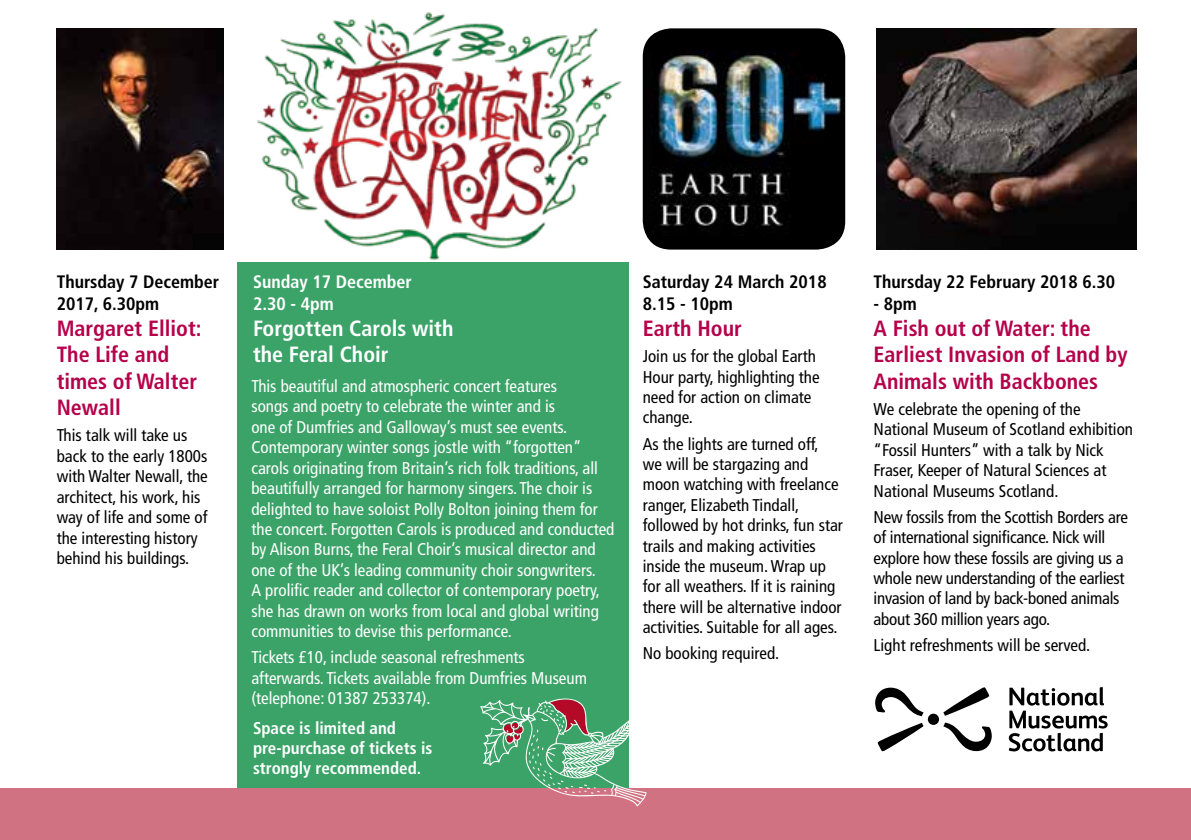
<style>
.page{position:relative;width:1191px;height:840px;background:#fff}
.page>*{position:absolute;margin:0;border:0;box-sizing:border-box;transform-origin:0 0}
.t1{font:700 condensed 22px/26.4px "Frutiger";color:#b5004b}
.t2{font:700 condensed 22px/26.4px "Frutiger";color:#fff}
.t3{font:700 condensed 18px/21.6px "Frutiger";color:#000}
.t4{font:700 condensed 18px/21.6px "Frutiger";color:#fff}
.t5{font:condensed 17px/20.4px "Frutiger";color:#000}
.t6{font:condensed 17px/20.4px "Frutiger";color:#fff}
.t7{font:700 condensed 17px/20.4px "Frutiger";color:#fff}
</style>
<div class="page">
<div style="left:237px;top:0;width:392px;height:788px;background:#3ba368"></div>
<div style="left:0;top:788px;width:1191px;height:51px;background:#d07281"></div>
<div style="left:226px;top:0;width:416px;height:261px;background:#fff"></div>
<img style="left:257px;top:12px;width:365px;height:248px">
<svg style="left:480px;top:698px;width:166px;height:108px"></svg>
<img style="left:643px;top:28px;width:202px;height:221px">
<img style="left:877px;top:28px;width:259px;height:221px">
<div style="left:927px;top:713px;width:12px;height:11px;background:#000;border-radius:50%"></div>
<svg style="left:943px;top:687px;width:47px;height:28px"></svg>
<svg style="left:877px;top:722px;width:46px;height:29px"></svg>
<svg style="left:875px;top:687px;width:48px;height:28px"></svg>
<svg style="left:943px;top:722px;width:48px;height:28px"></svg>
<svg style="left:1008px;top:687px;width:99px;height:64px"></svg>
<img style="left:57px;top:28px;width:166px;height:221px">
<p class="t3" style="left:57px;top:271px;width:164px">Thursday 7 December<br>2017, 6.30pm</p>
<p class="t1" style="left:57px;top:315px;width:146px">Margaret Elliot:<br>The Life and times of Walter<br>Newall</p>
<p class="t5" style="left:57px;top:425px;width:153px">This talk will take us back to the early 1800s with Walter Newall, the architect, his work, his way of life and some of the interesting history behind his buildings.</p>
<p class="t4" style="left:253px;top:271px;width:160px">Sunday 17 December<br>2.30 - 4pm</p>
<p class="t2" style="left:253px;top:315px;width:202px">Forgotten Carols with the Feral Choir</p>
<p class="t6" style="left:251px;top:376px;width:364px">This beautiful and atmospheric concert features<br>songs and poetry to celebrate the winter and is<br>one of Dumfries and Galloway’s must see events.<br>Contemporary winter songs jostle with “forgotten” carols originating from Britain’s rich folk traditions, all beautifully arranged for harmony singers. The choir is delighted to have soloist Polly Bolton joining them for the concert. Forgotten Carols is produced and conducted by Alison Burns, the Feral Choir’s musical director and one of the UK’s leading community choir songwriters.<br>A prolific reader and collector of contemporary poetry, she has drawn on works from local and global writing communities to devise this performance.</p>
<p class="t6" style="left:251px;top:646px;width:337px">Tickets £10, include seasonal refreshments afterwards. Tickets available from Dumfries Museum (telephone: 01387 253374).</p>
<p class="t7" style="left:253px;top:717px;width:181px">Space is limited and pre-purchase of tickets is strongly recommended.</p>
<p class="t3" style="left:643px;top:271px;width:185px">Saturday 24 March 2018<br>8.15 - 10pm</p>
<p class="t1" style="left:643px;top:315px;width:101px">Earth Hour</p>
<p class="t5" style="left:643px;top:346px;width:178px">Join us for the global Earth<br>Hour party, highlighting the need for action on climate change.</p>
<p class="t5" style="left:643px;top:433px;width:202px">As the lights are turned off,<br>we will be stargazing and moon watching with freelance ranger, Elizabeth Tindall, followed by hot drinks, fun star trails and making activities inside the museum. Wrap up for all weathers. If it is raining there will be alternative indoor activities. Suitable for all ages.</p>
<p class="t5" style="left:643px;top:643px;width:138px">No booking required.</p>
<p class="t3" style="left:873px;top:271px;width:243px">Thursday 22 February 2018 6.30</p>
<p class="t3" style="left:873px;top:292px;width:45px">- 8pm</p>
<p class="t1" style="left:873px;top:315px;width:255px">A Fish out of Water: the<br>Earliest Invasion of Land by<br>Animals with Backbones</p>
<p class="t5" style="left:873px;top:399px;width:261px">We celebrate the opening of the National Museum of Scotland exhibition “Fossil Hunters” with a talk by Nick Fraser, Keeper of Natural Sciences at National Museums Scotland.</p>
<p class="t5" style="left:873px;top:506px;width:256px">New fossils from the Scottish Borders are of international significance. Nick will explore how these fossils are giving us a whole new understanding of the earliest invasion of land by back-boned animals about 360 million years ago.</p>
<p class="t5" style="left:873px;top:634px;width:218px">Light refreshments will be served.</p>
</div>
